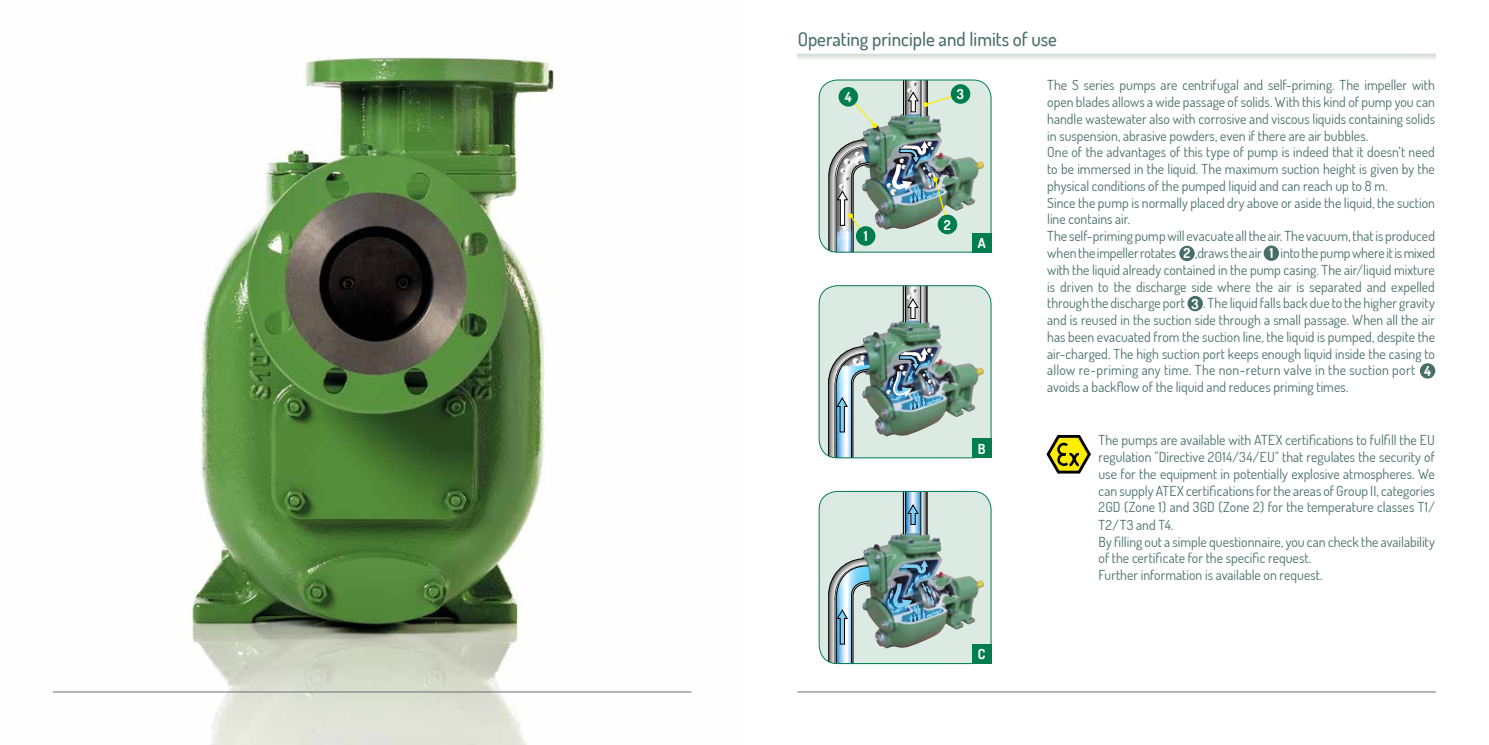
<style>
.page{position:relative;width:1489px;height:745px;background:#fff}
.page>*{position:absolute;margin:0;border:0;box-sizing:border-box;transform-origin:0 0}
.t1{font:500 18.75px "Dosis";color:#476e66}
.t2{font:13.75px/16.8px "Dosis";color:#476e66}
.t3{font:700 13.75px "Dosis";color:#fff}
.s1{font-weight:700;color:#fff}
</style>
<div class="page">
<img style="left:52px;top:56px;width:640px;height:688px">
<hr style="left:797px;top:691px;width:638px;height:1px;background:#706f6f">
<div style="left:819px;top:285px;width:172px;height:172px;background:#dbeae2;border-radius:18px"></div>
<img style="left:862px;top:320px;width:121px;height:116px">
<hr style="left:902px;top:285px;width:1px;height:36px;background:#000">
<svg style="left:903px;top:287px;width:24px;height:36px"></svg>
<svg style="left:827px;top:345px;width:42px;height:112px"></svg>
<img style="left:886px;top:347px;width:57px;height:64px">
<div style="left:819px;top:285px;width:172px;height:172px;border:1px solid #007d4f;border-radius:18px"></div>
<div style="left:819px;top:491px;width:172px;height:172px;background:#dbeae2;border-radius:18px"></div>
<img style="left:862px;top:532px;width:122px;height:116px">
<svg style="left:903px;top:493px;width:24px;height:42px"></svg>
<hr style="left:926px;top:491px;width:1px;height:43px;background:#000">
<hr style="left:902px;top:491px;width:1px;height:42px;background:#000">
<hr style="left:905px;top:491px;width:1px;height:43px;background:#000">
<hr style="left:920px;top:491px;width:1px;height:44px;background:#000">
<svg style="left:827px;top:557px;width:42px;height:106px"></svg>
<img style="left:885px;top:559px;width:58px;height:64px">
<div style="left:819px;top:491px;width:172px;height:172px;border:1px solid #007d4f;border-radius:18px"></div>
<div style="left:819px;top:80px;width:172px;height:172px;background:#dbeae2;border-radius:18px"></div>
<img style="left:861px;top:114px;width:123px;height:115px">
<div style="left:819px;top:80px;width:172px;height:172px;border:1px solid #007d4f;border-radius:18px"></div>
<svg style="left:827px;top:139px;width:43px;height:113px"></svg>
<img style="left:886px;top:141px;width:62px;height:85px">
<svg style="left:903px;top:80px;width:59px;height:37px"></svg>
<svg style="left:846px;top:96px;width:31px;height:32px"></svg>
<div style="left:838px;top:87px;width:20px;height:19px;background:#007d4f;border-radius:50%"></div>
<div style="left:950px;top:84px;width:20px;height:20px;background:#007d4f;border-radius:50%"></div>
<div style="left:937px;top:214px;width:20px;height:20px;background:#007d4f;border-radius:50%"></div>
<div style="left:855px;top:226px;width:20px;height:20px;background:#007d4f;border-radius:50%"></div>
<div style="left:971px;top:233px;width:20px;height:19px;background:#007d4f"></div>
<div style="left:971px;top:438px;width:20px;height:19px;background:#007d4f"></div>
<div style="left:971px;top:643px;width:20px;height:20px;background:#007d4f"></div>
<svg style="left:1046px;top:435px;width:44px;height:38px"></svg>
<hr style="left:53px;top:691px;width:638px;height:1px;background:#706f6f">
<div style="left:1263px;top:245px;width:15px;height:16px;background:#476e66;border-radius:50%"></div>
<div style="left:1187px;top:296px;width:15px;height:15px;background:#476e66;border-radius:50%"></div>
<div style="left:1179px;top:245px;width:15px;height:16px;background:#476e66;border-radius:50%"></div>
<div style="left:1419px;top:363px;width:15px;height:15px;background:#476e66;border-radius:50%"></div>
<h1 class="t1" style="left:797px;top:27px;width:261px">Operating principle and limits of use</h1>
<p class="t3" style="left:844px;top:88px;width:8px">4</p>
<p class="t3" style="left:956px;top:85px;width:9px">3</p>
<p class="t3" style="left:863px;top:227px;width:5px">1</p>
<p class="t3" style="left:943px;top:216px;width:8px">2</p>
<p class="t3" style="left:977px;top:234px;width:9px">A</p>
<p class="t3" style="left:977px;top:439px;width:9px">B</p>
<p class="t3" style="left:977px;top:645px;width:9px">C</p>
<p class="t2" style="left:1047px;top:76px;width:389px">The S series pumps are centrifugal and self-priming. The impeller with open blades allows a wide passage of solids. With this kind of pump you can handle wastewater also with corrosive and viscous liquids containing solids in suspension, abrasive powders, even if there are air bubbles.<br>One of the advantages of this type of pump is indeed that it doesn’t need to be immersed in the liquid. The maximum suction height is given by the physical conditions of the pumped liquid and can reach up to 8 m.<br>Since the pump is normally placed dry above or aside the liquid, the suction line contains air.<br>The self-priming pump will evacuate all the air. The vacuum, that is produced when the impeller rotates</p>
<p class="t2" style="left:1047px;top:244px;width:389px;text-align:justify;text-indent:233px">into the pump where it is mixed with the liquid already contained in the pump casing. The air/liquid mixture is driven to the discharge side where the air is separated and expelled through the discharge port</p>
<p class="t2" style="left:1183px;top:244px;width:80px"><span class="s1">2</span> ,draws the air</p>
<p class="t3" style="left:1269px;top:244px;width:5px">1</p>
<p class="t2" style="left:1047px;top:294px;width:389px;text-indent:144px"><span class="s1">3</span> . The liquid falls back due to the higher gravity and is reused in the suction side through a small passage. When all the air has been evacuated from the suction line, the liquid is pumped, despite the air-charged. The high suction port keeps enough liquid inside the casing to allow re-priming any time. The non-return valve in the suction port avoids a backflow of the liquid and reduces priming times.</p>
<p class="t2" style="left:1098px;top:431px;width:338px">The pumps are available with ATEX certifications to fulfill the EU regulation "Directive 2014/34/EU" that regulates the security of use for the equipment in potentially explosive atmospheres. We can supply ATEX certifications for the areas of Group II, categories 2GD (Zone 1) and 3GD (Zone 2) for the temperature classes T1/ T2/T3 and T4.<br>By filling out a simple questionnaire, you can check the availability of the certificate for the specific request.<br>Further information is available on request.</p>
<p class="t3" style="left:1423px;top:362px;width:8px">4</p>
</div>
